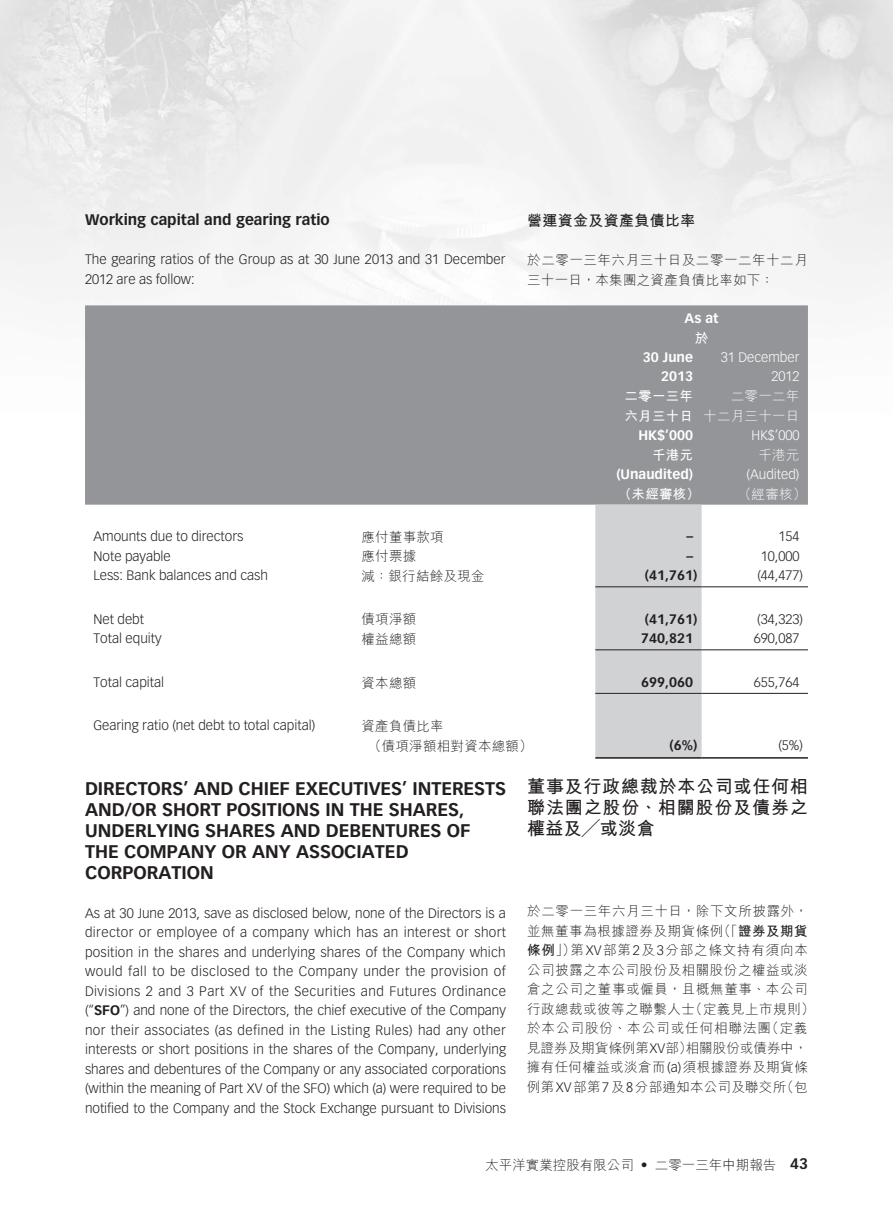
<style>
.page{position:relative;width:893px;height:1212px;background:#fff}
.page>*{position:absolute;margin:0;border:0;box-sizing:border-box;transform-origin:0 0}
.t1{font:700 18px/21px "Vectora LT Std";color:#231f20}
.t2{font:700 18px/21px "M Hei HK";letter-spacing:.04em;color:#231f20;text-align:justify}
.t3{font:700 15px "Vectora LT Std";color:#231f20}
.t4{font:700 15px "M Hei HK";letter-spacing:.02em;color:#231f20}
.t5{font:300 13.5px/19.5px "Vectora LT Std";color:#231f20}
.t6{font:300 13.5px/19.5px "M Hei HK";letter-spacing:.04em;color:#231f20}
.t7{font:700 13.5px "Vectora LT Std";color:#231f20}
.t8{font:700 13.5px "Vectora LT Std";color:#fff}
.t9{font:300 13.5px "Vectora LT Std";color:#fff}
.t10{font:300 13.5px/19.5px "M Hei HK";letter-spacing:.02em;color:#231f20}
.t11{font:300 13.5px "M Hei HK";color:#231f20}
.t12{font:700 13.5px/19.5px "M Hei HK";letter-spacing:.02em;color:#fff}
.t13{font:300 13.5px/19.5px "M Hei HK";letter-spacing:.02em;color:#fff;text-align:right}
.s1{font-weight:700}
.s2{font-family:"Vectora LT Std"}
.s3{font-family:"Vectora LT Std";font-weight:700;font-size:15px}
</style>
<div class="page">
<img style="left:0;top:0;width:893px;height:305px">
<div style="left:85px;top:305px;width:723px;height:200px;background:#939598"></div>
<div style="left:595px;top:505px;width:107px;height:252px;background:#d1d2d4"></div>
<hr style="left:595px;top:586px;width:107px;height:1px;background:#231f20">
<hr style="left:702px;top:586px;width:106px;height:1px;background:#231f20">
<hr style="left:595px;top:649px;width:107px;height:1px;background:#231f20">
<hr style="left:702px;top:649px;width:106px;height:1px;background:#231f20">
<hr style="left:595px;top:693px;width:107px;height:1px;background:#231f20">
<hr style="left:702px;top:693px;width:106px;height:1px;background:#231f20">
<hr style="left:595px;top:757px;width:107px;height:2px;background:#231f20">
<hr style="left:702px;top:757px;width:106px;height:2px;background:#231f20">
<p class="t3" style="left:85px;top:211px;width:246px">Working capital and gearing ratio</p>
<p class="t5" style="left:85px;top:250px;width:422px">The gearing ratios of the Group as at 30 June 2013 and 31 December<br>2012 are as follow:</p>
<p class="t4" style="left:527px;top:210px;width:169px">營運資金及資產負債比率</p>
<p class="t6" style="left:527px;top:250px;width:282px">於二零一三年六月三十日及二零一二年十二月三十一日，本集團之資產負債比率如下：</p>
<p class="t8" style="left:685px;top:310px;width:35px">As at</p>
<p class="t12" style="left:695px;top:327px;width:15px">於</p>
<p class="t8" style="left:643px;top:349px;width:52px">30 June</p>
<p class="t9" style="left:721px;top:349px;width:80px">31 December</p>
<p class="t8" style="left:661px;top:368px;width:33px">2013</p>
<p class="t9" style="left:771px;top:368px;width:30px">2012</p>
<p class="t12" style="left:624px;top:385px;width:70px">二零一三年六月三十日</p>
<p class="t13" style="left:703px;top:386px;width:98px">二零一二年<br>十二月三十一日</p>
<p class="t8" style="left:638px;top:427px;width:56px">HK$’000</p>
<p class="t9" style="left:752px;top:427px;width:49px">HK$’000</p>
<p class="t12" style="left:652px;top:444px;width:43px">千港元</p>
<p class="t13" style="left:758px;top:445px;width:43px">千港元</p>
<p class="t8" style="left:616px;top:466px;width:78px">(Unaudited)</p>
<p class="t9" style="left:747px;top:466px;width:54px">(Audited)</p>
<p class="t12" style="left:618px;top:483px;width:83px">（未經審核）</p>
<p class="t13" style="left:738px;top:484px;width:70px">（經審核）</p>
<p class="t5" style="left:94px;top:527px;width:151px">Amounts due to directors</p>
<p class="t6" style="left:361px;top:527px;width:84px">應付董事款項</p>
<p class="t7" style="left:686px;top:528px;width:8px">–</p>
<p class="t5" style="left:778px;top:527px;width:23px">154</p>
<p class="t5" style="left:94px;top:546px;width:79px">Note payable</p>
<p class="t6" style="left:361px;top:546px;width:56px">應付票據</p>
<p class="t7" style="left:686px;top:548px;width:8px">–</p>
<p class="t5" style="left:761px;top:546px;width:40px">10,000</p>
<p class="t5" style="left:94px;top:566px;width:176px">Less: Bank balances and cash</p>
<p class="t10" style="left:361px;top:566px;width:125px">減：銀行結餘及現金</p>
<p class="t7" style="left:645px;top:567px;width:54px">(41,761)</p>
<p class="t5" style="left:757px;top:566px;width:47px">(44,477)</p>
<p class="t5" style="left:94px;top:609px;width:52px">Net debt</p>
<p class="t6" style="left:361px;top:609px;width:56px">債項淨額</p>
<p class="t7" style="left:645px;top:611px;width:54px">(41,761)</p>
<p class="t5" style="left:757px;top:609px;width:47px">(34,323)</p>
<p class="t5" style="left:94px;top:629px;width:70px">Total equity</p>
<p class="t6" style="left:361px;top:629px;width:56px">權益總額</p>
<p class="t7" style="left:641px;top:630px;width:53px">740,821</p>
<p class="t5" style="left:754px;top:629px;width:47px">690,087</p>
<p class="t5" style="left:94px;top:672px;width:72px">Total capital</p>
<p class="t6" style="left:361px;top:673px;width:56px">資本總額</p>
<p class="t7" style="left:641px;top:674px;width:53px">699,060</p>
<p class="t5" style="left:754px;top:672px;width:47px">655,764</p>
<p class="t5" style="left:94px;top:716px;width:223px">Gearing ratio (net debt to total capital)</p>
<p class="t10" style="left:368px;top:716px;width:166px;text-indent:-7px">資產負債比率<br>（債項淨額相對資本總額）</p>
<p class="t7" style="left:670px;top:737px;width:29px">(6%)</p>
<p class="t5" style="left:778px;top:735px;width:26px">(5%)</p>
<h1 class="t1" style="left:85px;top:778px;width:423px">DIRECTORS’ AND CHIEF EXECUTIVES’ INTERESTS<br>AND/OR SHORT POSITIONS IN THE SHARES,<br>UNDERLYING SHARES AND DEBENTURES OF<br>THE COMPANY OR ANY ASSOCIATED<br>CORPORATION</h1>
<p class="t5" style="left:85px;top:903px;width:423px;text-align:justify">As at 30 June 2013, save as disclosed below, none of the Directors is a director or employee of a company which has an interest or short position in the shares and underlying shares of the Company which would fall to be disclosed to the Company under the provision of Divisions 2 and 3 Part XV of the Securities and Futures Ordinance (“<span class="s1">SFO</span>”) and none of the Directors, the chief executive of the Company nor their associates (as defined in the Listing Rules) had any other interests or short positions in the shares of the Company, underlying shares and debentures of the Company or any associated corporations (within the meaning of Part XV of the SFO) which (a) were required to be notified to the Company and the Stock Exchange pursuant to Divisions</p>
<h1 class="t2" style="left:527px;top:774px;width:282px">董事及行政總裁於本公司或任何相聯法團之股份、相關股份及債券之權益及╱或淡倉</h1>
<p class="t6" style="left:527px;top:901px;width:289px">於二零一三年六月三十日，除下文所披露外，並無董事為根據證券及期貨條例（「<span class="s1">證券及期貨條例</span>」）第<span class="s2">XV</span>部第<span class="s2">2</span>及<span class="s2">3</span>分部之條文持有須向本公司披露之本公司股份及相關股份之權益或淡倉之公司之董事或僱員，且概無董事、本公司行政總裁或彼等之聯繫人士（定義見上市規則）於本公司股份、本公司或任何相聯法團（定義見證券及期貨條例第<span class="s2">XV</span>部）相關股份或債券中，擁有任何權益或淡倉而<span class="s2">(a)</span>須根據證券及期貨條例第<span class="s2">XV</span>部第<span class="s2">7</span>及<span class="s2">8</span>分部通知本公司及聯交所（包</p>
<p class="t11" style="left:485px;top:1158px;width:324px">太平洋實業控股有限公司 • 二零一三年中期報告 <span class="s3">43</span></p>
</div>
